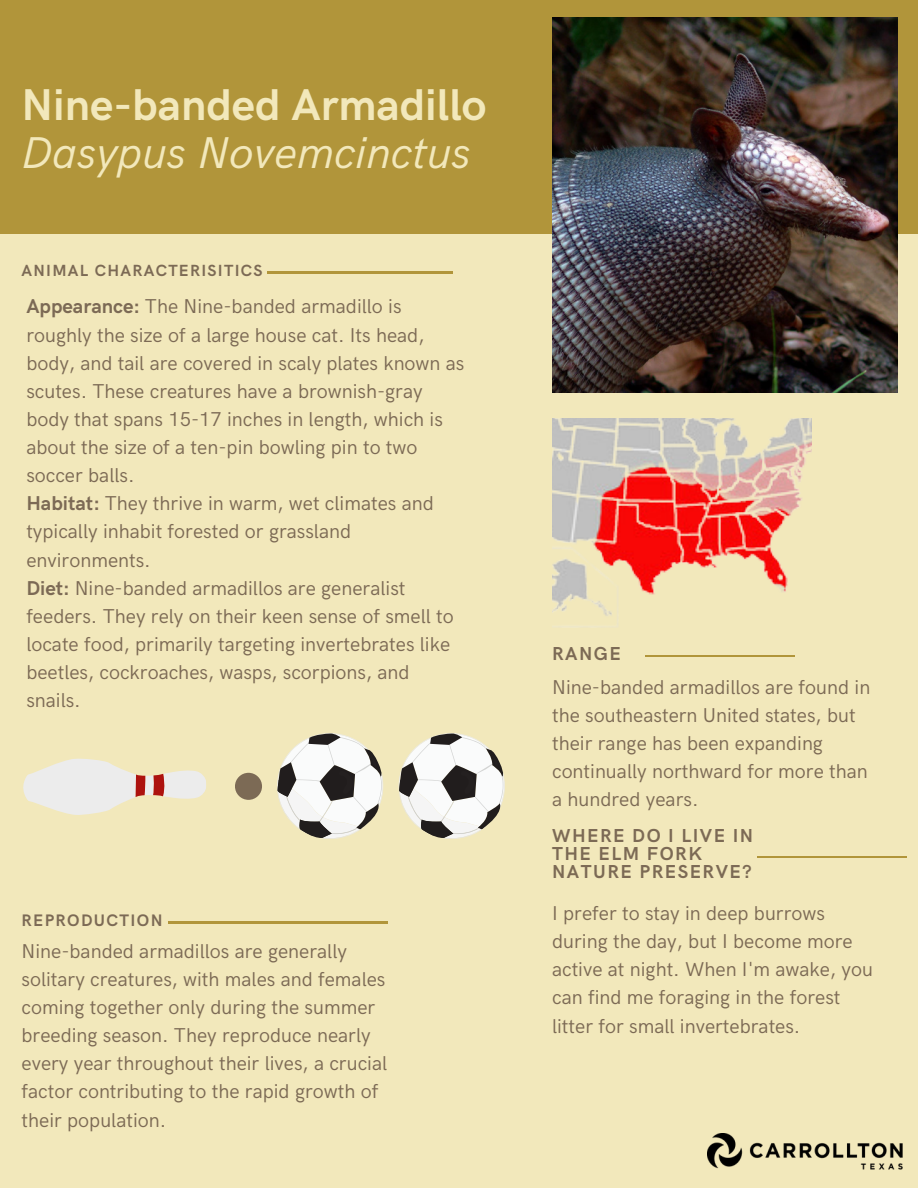
<style>
.page{position:relative;width:918px;height:1188px;background:#b1953a}
.page>*{position:absolute;margin:0;border:0;box-sizing:border-box;transform-origin:0 0}
.t1{font:700 44.7px "HK Grotesk";color:#f2e8bb}
.t2{font:italic 44.7px "HK Grotesk";color:#f2e8bb}
.t3{font:20.1px/28.2px "HK Grotesk";color:#7c6a55}
.t4{font:700 18.75px/18px "HK Grotesk";letter-spacing:.08em;color:#7c6a55}
.t5{font:700 16.65px "HK Grotesk";letter-spacing:.08em;color:#7c6a55}
.t6{font:700 16.2px "HK Grotesk";letter-spacing:.08em;color:#7c6a55}
.s1{font-weight:700}
</style>
<div class="page">
<div style="left:0;top:234px;width:918px;height:954px;background:#f2e8bb"></div>
<img style="left:552px;top:17px;width:345px;height:376px">
<hr style="left:757px;top:856px;width:150px;height:1px;background:#b1953a">
<hr style="left:645px;top:655px;width:149px;height:2px;background:#b1953a">
<img style="left:707px;top:1134px;width:195px;height:36px">
<div style="left:235px;top:773px;width:27px;height:27px;background:#7c6a55;border-radius:50%"></div>
<svg style="left:23px;top:758px;width:183px;height:57px"></svg>
<svg style="left:277px;top:733px;width:107px;height:106px"></svg>
<svg style="left:399px;top:733px;width:106px;height:106px"></svg>
<img style="left:552px;top:419px;width:260px;height:209px">
<hr style="left:267px;top:271px;width:186px;height:2px;background:#b1953a">
<hr style="left:168px;top:922px;width:219px;height:1px;background:#b1953a">
<p class="t1" style="left:22px;top:79px;width:466px">Nine-banded Armadillo</p>
<p class="t2" style="left:22px;top:128px;width:451px">Dasypus Novemcinctus</p>
<p class="t6" style="left:22px;top:261px;width:243px">ANIMAL CHARACTERISITICS</p>
<p class="t3" style="left:26px;top:293px;width:440px"><span class="s1">Appearance:</span> The Nine-banded armadillo is roughly the size of a large house cat. Its head, body, and tail are covered in scaly plates known as scutes. These creatures have a brownish-gray body that spans 15-17 inches in length, which is about the size of a ten-pin bowling pin to two soccer balls.</p>
<p class="t3" style="left:26px;top:490px;width:409px"><span class="s1">Habitat:</span> They thrive in warm, wet climates and typically inhabit forested or grassland environments.</p>
<p class="t3" style="left:26px;top:575px;width:429px"><span class="s1">Diet:</span> Nine-banded armadillos are generalist feeders. They rely on their keen sense of smell to locate food, primarily targeting invertebrates like beetles, cockroaches, wasps, scorpions, and snails.</p>
<p class="t5" style="left:22px;top:911px;width:143px">REPRODUCTION</p>
<p class="t3" style="left:22px;top:938px;width:367px">Nine-banded armadillos are generally solitary creatures, with males and females coming together only during the summer breeding season. They reproduce nearly every year throughout their lives, a crucial factor contributing to the rapid growth of their population.</p>
<p class="t4" style="left:552px;top:646px;width:70px">RANGE</p>
<p class="t3" style="left:552px;top:674px;width:320px">Nine-banded armadillos are found in the southeastern United states, but their range has been expanding continually northward for more than a hundred years.</p>
<p class="t4" style="left:552px;top:827px;width:203px">WHERE DO I LIVE IN<br>THE ELM FORK<br>NATURE PRESERVE?</p>
<p class="t3" style="left:552px;top:900px;width:322px">I prefer to stay in deep burrows during the day, but I become more active at night. When I'm awake, you can find me foraging in the forest litter for small invertebrates.</p>
</div>
